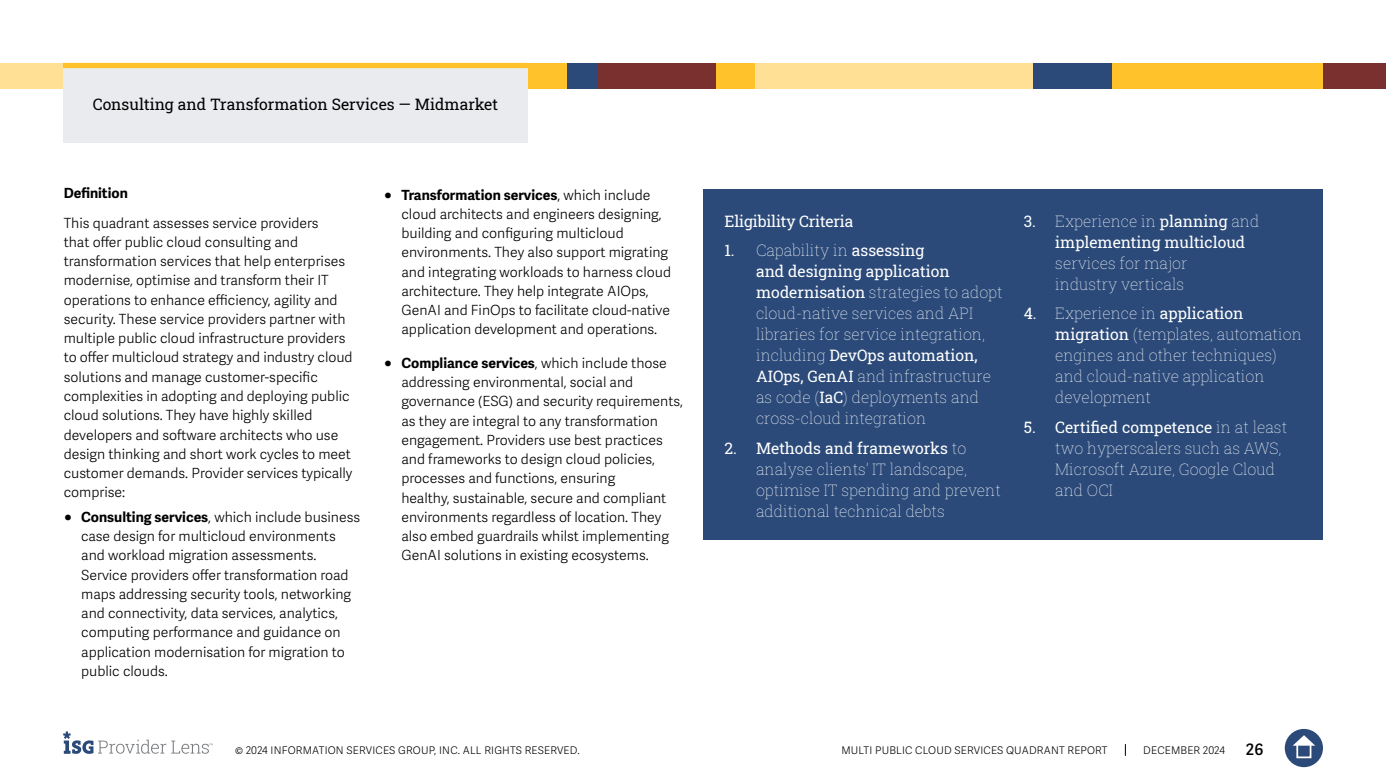
<style>
.page{position:relative;width:1386px;height:780px;background:#fff}
.page>*{position:absolute;margin:0;border:0;box-sizing:border-box;transform-origin:0 0}
.t1{font:15.75px/21px "Roboto Slab ISG P Thin";color:#fff}
.Section_Label_Yellow{font:15.75px "Roboto Slab ISG P Regular";color:#000}
.t2{font:15.75px "Roboto Slab ISG P Regular";letter-spacing:-.01em;color:#fff}
.t3{font:600 15.75px "Adelle Sans";color:#000}
.t4{font:300 14px/19.2px "Adelle Sans";color:#000101}
.t5{font:700 14px "Adelle Sans";color:#000}
.t6{font:300 10.5px "Adelle Sans";letter-spacing:.02em;color:#000}
.s1{font-weight:700}
.s2{font-family:"Roboto Slab ISG P Regular"}
</style>
<div class="page">
<div style="left:1285px;top:729px;width:38px;height:38px;background:#2b4a79;border-radius:50%"></div>
<svg style="left:1293px;top:735px;width:22px;height:10px"></svg>
<div style="left:1296px;top:743px;width:15px;height:15px;border:2px solid #fff"></div>
<svg style="left:63px;top:731px;width:150px;height:23px"></svg>
<svg style="left:1125px;top:744px;width:1px;height:12px"></svg>
<div style="left:1047px;top:63px;width:276px;height:26px;background:#ffc22b"></div>
<div style="left:0;top:63px;width:158px;height:26px;background:#ffe095"></div>
<div style="left:158px;top:63px;width:409px;height:26px;background:#ffc22b"></div>
<div style="left:850px;top:63px;width:184px;height:26px;background:#ffe095"></div>
<div style="left:1323px;top:63px;width:63px;height:26px;background:#7a302e"></div>
<div style="left:1033px;top:63px;width:79px;height:26px;background:#2b4a79"></div>
<div style="left:754px;top:63px;width:98px;height:26px;background:#ffe095"></div>
<div style="left:598px;top:63px;width:157px;height:26px;background:#ffc22b"></div>
<div style="left:598px;top:63px;width:118px;height:26px;background:#7a302e"></div>
<div style="left:567px;top:63px;width:31px;height:26px;background:#2b4a79"></div>
<div style="left:704px;top:189px;width:619px;height:350px;background:#2b4a79"></div>
<div style="left:63px;top:64px;width:465px;height:78px;background:#e9ebee"></div>
<div style="left:63px;top:63px;width:465px;height:5px;background:#ffc22b"></div>
<p class="Section_Label_Yellow" style="left:93px;top:93px;width:407px">Consulting and Transformation Services — Midmarket</p>
<p class="t5" style="left:64px;top:184px;width:66px">Definition</p>
<p class="t4" style="left:64px;top:213px;width:290px">This quadrant assesses service providers<br>that offer public cloud consulting and transformation services that help enterprises modernise, optimise and transform their IT operations to enhance efficiency, agility and security. These service providers partner with multiple public cloud infrastructure providers to offer multicloud strategy and industry cloud solutions and manage customer-specific complexities in adopting and deploying public cloud solutions. They have highly skilled developers and software architects who use design thinking and short work cycles to meet customer demands. Provider services typically comprise:</p>
<p class="t4" style="left:81px;top:507px;width:280px;text-indent:-18px"><span class="s1">● Consulting services</span>, which include business case design for multicloud environments and workload migration assessments.<br>Service providers offer transformation road maps addressing security tools, networking and connectivity, data services, analytics, computing performance and guidance on application modernisation for migration to public clouds.</p>
<p class="t4" style="left:401px;top:185px;width:271px;text-indent:-18px"><span class="s1">● Transformation services</span>, which include cloud architects and engineers designing, building and configuring multicloud environments. They also support migrating and integrating workloads to harness cloud architecture. They help integrate AIOps, GenAI and FinOps to facilitate cloud-native application development and operations.</p>
<p class="t4" style="left:401px;top:353px;width:283px;text-indent:-18px"><span class="s1">● Compliance services</span>, which include those addressing environmental, social and governance (ESG) and security requirements, as they are integral to any transformation engagement. Providers use best practices and frameworks to design cloud policies, processes and functions, ensuring<br>healthy, sustainable, secure and compliant environments regardless of location. They also embed guardrails whilst implementing GenAI solutions in existing ecosystems.</p>
<p class="t2" style="left:724px;top:210px;width:130px">Eligibility Criteria</p>
<p class="t1" style="left:756px;top:240px;width:248px;text-indent:-32px"><span class="s2">1.</span> Capability in <span class="s2">assessing<br>and designing application modernisation</span> strategies to adopt cloud-native services and API libraries for service integration, including <span class="s2">DevOps automation,<br>AIOps, GenAI</span> and infrastructure as code (<span class="s2">IaC</span>) deployments and cross-cloud integration</p>
<p class="t1" style="left:756px;top:437px;width:246px;text-indent:-32px"><span class="s2">2. Methods and frameworks</span> to analyse clients’ IT landscape, optimise IT spending and prevent additional technical debts</p>
<p class="t1" style="left:1055px;top:210px;width:206px;text-indent:-32px"><span class="s2">3.</span> Experience in <span class="s2">planning</span> and <span class="s2">implementing multicloud </span>services for major<br>industry verticals</p>
<p class="t1" style="left:1055px;top:303px;width:248px;text-indent:-32px"><span class="s2">4.</span> Experience in <span class="s2">application migration</span> (templates, automation engines and other techniques) and cloud-native application development</p>
<p class="t1" style="left:1055px;top:416px;width:233px;text-indent:-32px"><span class="s2">5. Certified competence</span> in at least two hyperscalers such as AWS,<br>Microsoft Azure, Google Cloud and OCI</p>
<p class="t6" style="left:235px;top:744px;width:346px">© 2024 INFORMATION SERVICES GROUP, INC. ALL RIGHTS RESERVED.</p>
<p class="t6" style="left:841px;top:744px;width:268px">MULTI PUBLIC CLOUD SERVICES QUADRANT REPORT</p>
<p class="t6" style="left:1143px;top:744px;width:83px">DECEMBER 2024</p>
<p class="t3" style="left:1246px;top:740px;width:19px">26</p>
</div>
